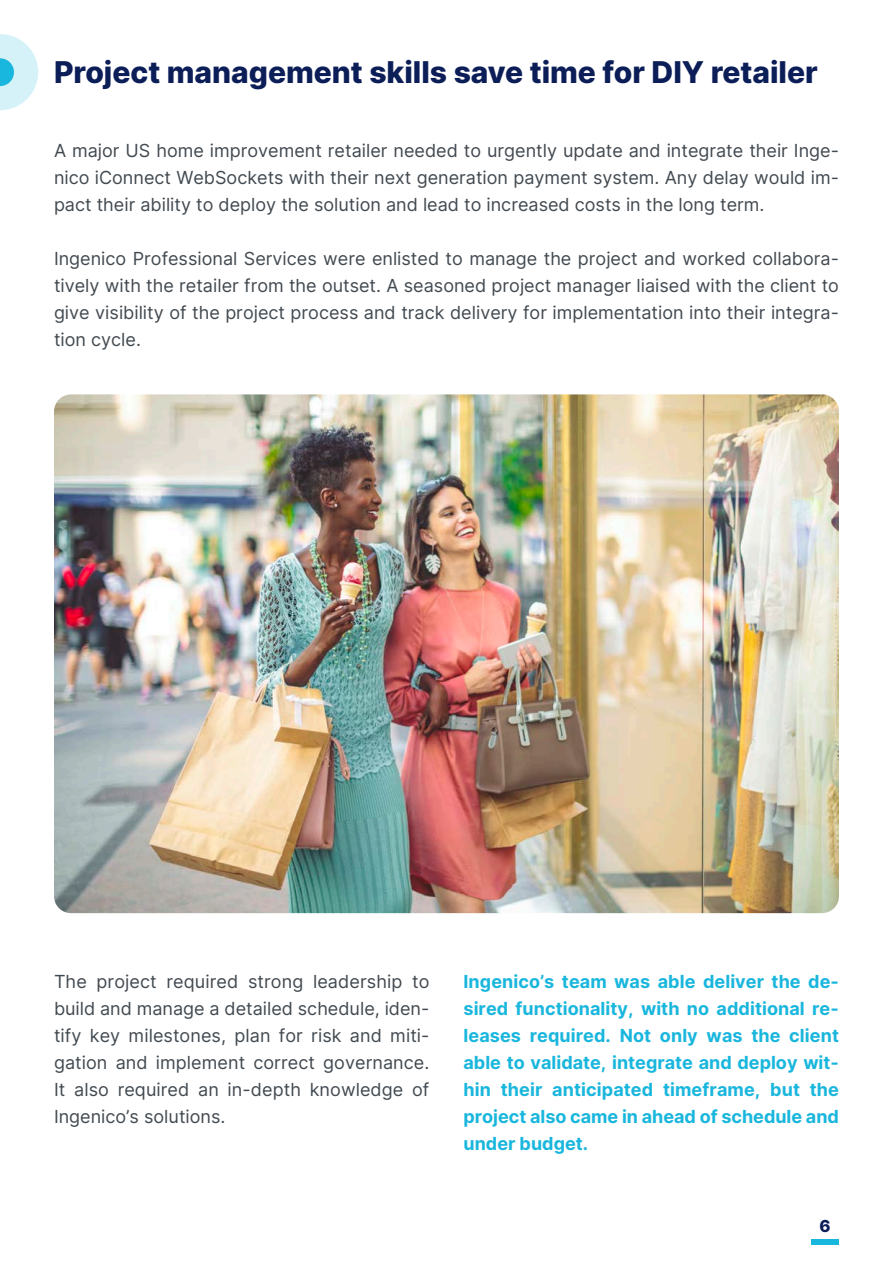
<style>
.page{position:relative;width:893px;height:1263px;background:#fff}
.page>*{position:absolute;margin:0;border:0;box-sizing:border-box;transform-origin:0 0}
.t1{font:800 30px "Inter";color:#0c1e58}
.t2{font:18px/27px "Inter";color:#424a51;text-align:justify}
.t3{font:700 18px/27px "Inter";color:#19b6dd;text-align:justify}
.t4{font:800 16.5px "Inter";color:#0c1e58}
</style>
<div class="page">
<div style="left:811px;top:1238px;width:28px;height:6px;background:#19b6dd"></div>
<img style="left:54px;top:394px;width:785px;height:519px">
<svg style="left:0;top:34px;width:38px;height:77px"></svg>
<p class="t1" style="left:54px;top:50px;width:765px">Project management skills save time for DIY retailer</p>
<p class="t2" style="left:54px;top:136px;width:786px">A major US home improvement retailer needed to urgently update and integrate their Inge&shy;nico iConnect WebSockets with their next generation payment system. Any delay would im&shy;pact their ability to deploy the solution and lead to increased costs in the long term.</p>
<p class="t2" style="left:54px;top:244px;width:786px">Ingenico Professional Services were enlisted to manage the project and worked collabora&shy;tively with the retailer from the outset. A seasoned project manager liaised with the client to give visibility of the project process and track delivery for implementation into their integra&shy;tion cycle.</p>
<p class="t2" style="left:54px;top:967px;width:377px">The project required strong leadership to build and manage a detailed schedule, iden&shy;tify key milestones, plan for risk and miti&shy;gation and implement correct governance.<br>It also required an in-depth knowledge of Ingenico’s solutions.</p>
<p class="t3" style="left:463px;top:967px;width:377px">Ingenico’s team was able deliver the de&shy;sired functionality, with no additional re&shy;leases required. Not only was the client able to validate, integrate and deploy wit&shy;hin their anticipated timeframe, but the project also came in ahead of schedule and under budget.</p>
<p class="t4" style="left:820px;top:1214px;width:13px">6</p>
</div>
